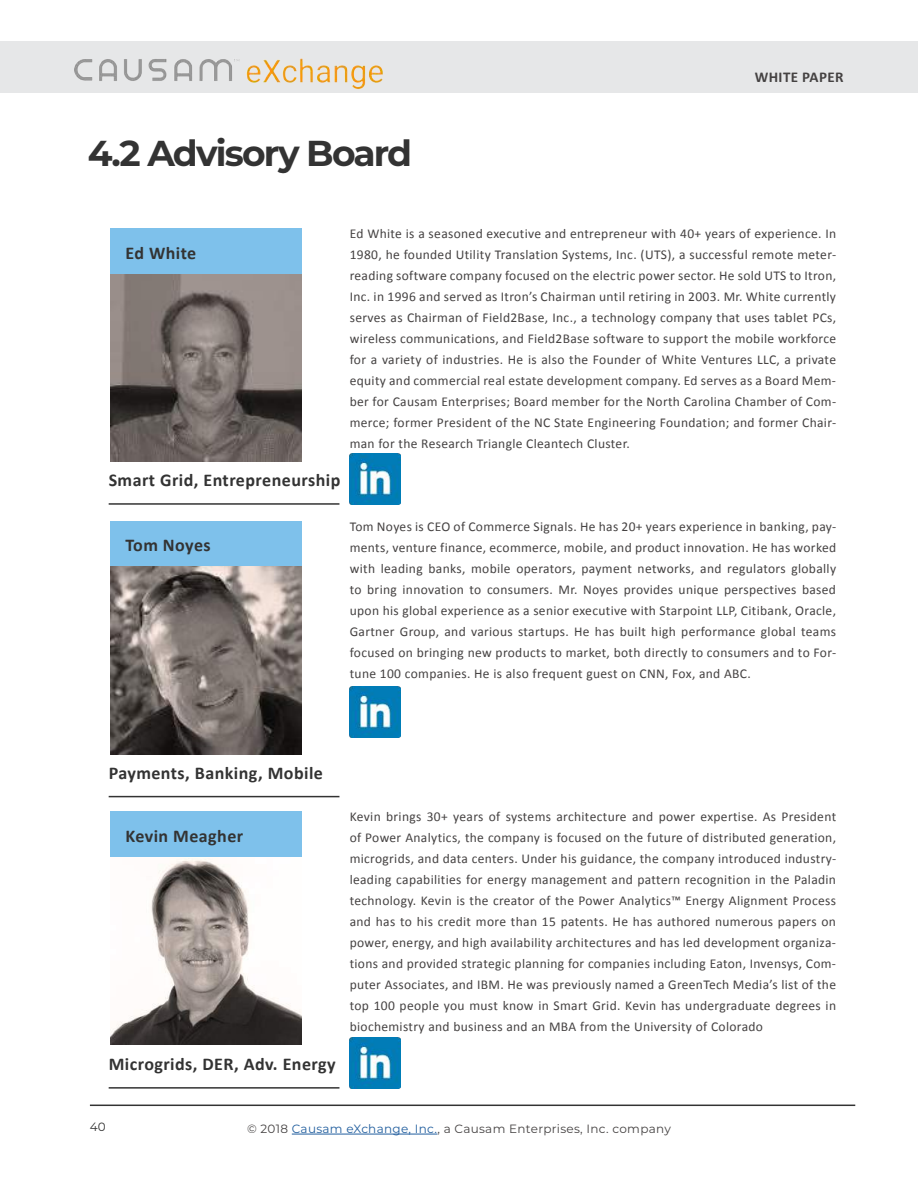
<style>
.page{position:relative;width:918px;height:1188px;background:#fff}
.page>*{position:absolute;margin:0;border:0;box-sizing:border-box;transform-origin:0 0}
.t1{font:700 36px "Montserrat";letter-spacing:-.05em;color:#333}
.t2{font:700 18px "Calibri";letter-spacing:.025em;color:#333}
.t3{font:700 15px "Calibri";letter-spacing:.025em;color:#454242}
.t4{font:13.5px/21px "Calibri";letter-spacing:.025em;color:#454242;text-align:justify}
.t5{font:12px "Montserrat";letter-spacing:.025em;color:#454242}
.t6{font:12px "Montserrat";color:#333}
.s1{color:#215e9e}
</style>
<div class="page">
<hr style="left:292px;top:1134px;width:145px;height:1px;background:#215e9e">
<img style="left:110px;top:274px;width:191px;height:187px">
<div style="left:110px;top:229px;width:191px;height:45px;background:#7ec1eb"></div>
<hr style="left:109px;top:503px;width:230px;height:2px;background:#333">
<img style="left:110px;top:565px;width:191px;height:189px">
<div style="left:110px;top:521px;width:191px;height:44px;background:#7ec1eb"></div>
<hr style="left:109px;top:796px;width:230px;height:1px;background:#333">
<img style="left:110px;top:858px;width:191px;height:186px">
<div style="left:110px;top:811px;width:191px;height:46px;background:#7ec1eb"></div>
<hr style="left:109px;top:1087px;width:230px;height:2px;background:#333">
<img style="left:350px;top:454px;width:51px;height:51px">
<img style="left:350px;top:687px;width:51px;height:51px">
<img style="left:350px;top:1038px;width:51px;height:51px">
<hr style="left:90px;top:1105px;width:765px;height:1px;background:#333">
<div style="left:0;top:41px;width:918px;height:51px;background:#e6e7e8"></div>
<img style="left:74px;top:58px;width:309px;height:35px">
<h1 class="t1" style="left:88px;top:127px;width:326px">4.2 Advisory Board</h1>
<p class="t3" style="left:755px;top:68px;width:90px">WHITE PAPER</p>
<h2 class="t2" style="left:125px;top:241px;width:72px">Ed White</h2>
<h2 class="t2" style="left:109px;top:469px;width:233px">Smart Grid, Entrepreneurship</h2>
<p class="t4" style="left:350px;top:223px;width:488px">Ed White is a seasoned executive and entrepreneur with 40+ years of experience. In 1980, he founded Utility Translation Systems, Inc. (UTS), a successful remote meter&shy;reading software company focused on the electric power sector. He sold UTS to Itron, Inc. in 1996 and served as Itron’s Chairman until retiring in 2003. Mr. White currently serves as Chairman of Field2Base, Inc., a technology company that uses tablet PCs, wireless communications, and Field2Base software to support the mobile workforce for a variety of industries. He is also the Founder of White Ventures LLC, a private equity and commercial real estate development company. Ed serves as a Board Mem&shy;ber for Causam Enterprises; Board member for the North Carolina Chamber of Com&shy;merce; former President of the NC State Engineering Foundation; and former Chair&shy;man for the Research Triangle Cleantech Cluster.</p>
<h2 class="t2" style="left:125px;top:534px;width:87px">Tom Noyes</h2>
<p class="t4" style="left:350px;top:516px;width:488px">Tom Noyes is CEO of Commerce Signals. He has 20+ years experience in banking, pay&shy;ments, venture finance, ecommerce, mobile, and product innovation. He has worked with leading banks, mobile operators, payment networks, and regulators globally to bring innovation to consumers. Mr. Noyes provides unique perspectives based upon his global experience as a senior executive with Starpoint LLP, Citibank, Oracle, Gartner Group, and various startups. He has built high performance global teams focused on bringing new products to market, both directly to consumers and to For&shy;tune 100 companies. He is also frequent guest on CNN, Fox, and ABC.</p>
<h2 class="t2" style="left:109px;top:761px;width:216px">Payments, Banking, Mobile</h2>
<h2 class="t2" style="left:125px;top:824px;width:119px">Kevin Meagher</h2>
<h2 class="t2" style="left:109px;top:1053px;width:229px">Microgrids, DER, Adv. Energy</h2>
<p class="t4" style="left:350px;top:806px;width:488px">Kevin brings 30+ years of systems architecture and power expertise. As President of Power Analytics, the company is focused on the future of distributed generation, microgrids, and data centers. Under his guidance, the company introduced industry&shy;leading capabilities for energy management and pattern recognition in the Paladin technology. Kevin is the creator of the Power Analytics™ Energy Alignment Process and has to his credit more than 15 patents. He has authored numerous papers on power, energy, and high availability architectures and has led development organiza&shy;tions and provided strategic planning for companies including Eaton, Invensys, Com&shy;puter Associates, and IBM. He was previously named a GreenTech Media’s list of the top 100 people you must know in Smart Grid. Kevin has undergraduate degrees in biochemistry and business and an MBA from the University of Colorado</p>
<p class="t6" style="left:90px;top:1119px;width:17px">40</p>
<p class="t5" style="left:247px;top:1120px;width:425px">© 2018 <span class="s1">Causam eXchange, Inc.</span>, a Causam Enterprises, Inc. company</p>
</div>
